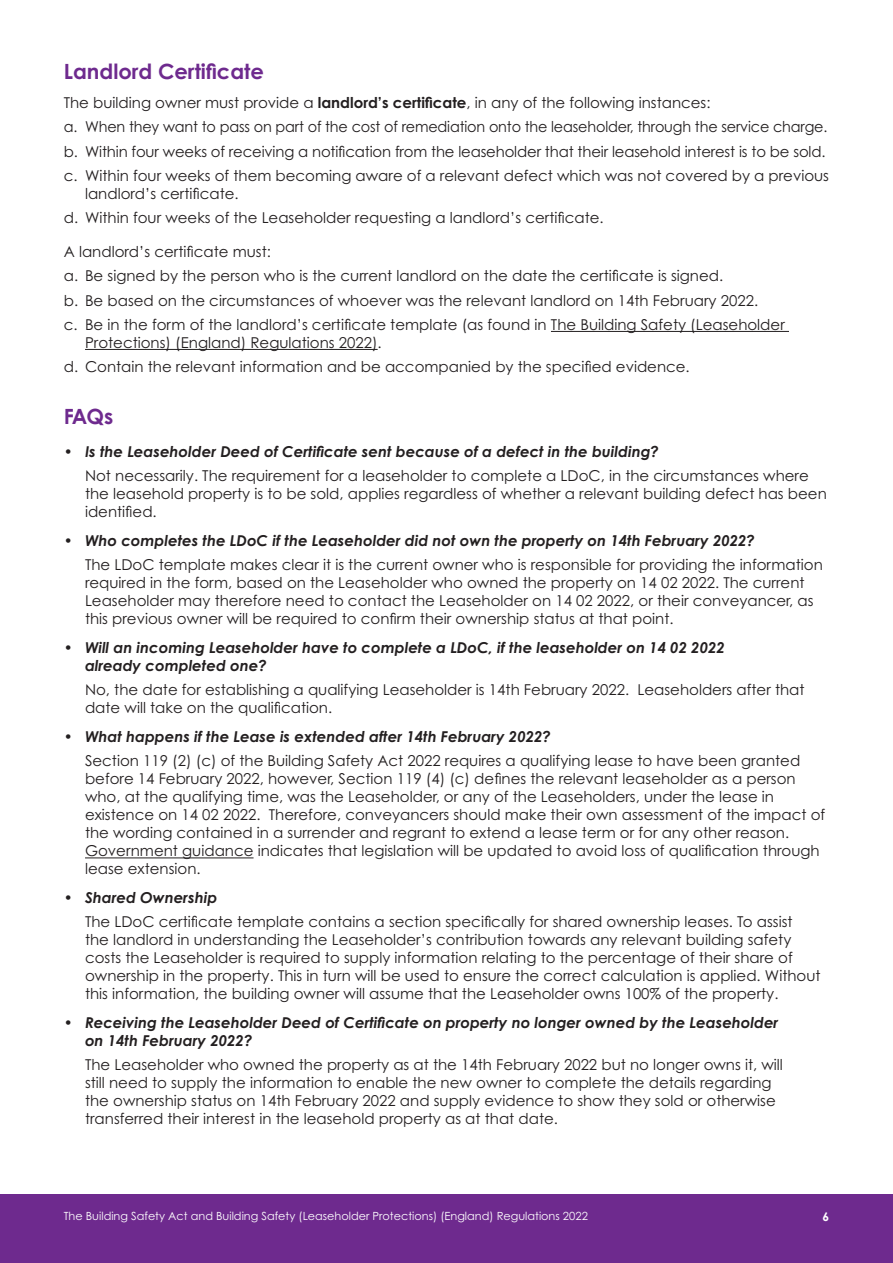
<style>
.page{position:relative;width:893px;height:1263px;background:#fff}
.page>*{position:absolute;margin:0;border:0;box-sizing:border-box;transform-origin:0 0}
.Section_Headings{font:700 21px "Century Gothic Pro";color:#6e2a8e}
.Body_Indent{font:15px/18px "Century Gothic Pro";color:#231f20}
.Question{font:italic 700 15px/18px "Century Gothic Pro";color:#231f20}
.Body{font:15px "Century Gothic Pro";color:#231f20}
.Body_Indent-2{font:15px "Century Gothic Pro";color:#231f20;scale:.96 1}
.t1{font:700 12px "Century Gothic Pro";color:#fff}
.t2{font:11.25px "Century Gothic Pro";color:#fff}
.s1{font-weight:700}
</style>
<div class="page">
<div style="left:0;top:1195px;width:893px;height:68px;background:#6e2a8e"></div>
<hr style="left:551px;top:331px;width:238px;height:1px;background:#231f20">
<hr style="left:85px;top:349px;width:293px;height:1px;background:#231f20">
<hr style="left:85px;top:857px;width:169px;height:1px;background:#231f20">
<p class="Section_Headings" style="left:64px;top:59px;width:202px">Landlord Certificate</p>
<p class="Body" style="left:64px;top:93px;width:648px">The building owner must provide a <span class="s1">landlord’s certificate</span>, in any of the following instances:</p>
<p class="Body_Indent-2" style="left:64px;top:118px;width:797px">a. When they want to pass on part of the cost of remediation onto the leaseholder, through the service charge.</p>
<p class="Body_Indent" style="left:64px;top:142px;width:763px">b. Within four weeks of receiving a notification from the leaseholder that their leasehold interest is to be sold.</p>
<p class="Body_Indent" style="left:85px;top:166px;width:746px;text-indent:-21px">c. Within four weeks of them becoming aware of a relevant defect which was not covered by a previous landlord’s certificate.</p>
<p class="Body_Indent" style="left:64px;top:209px;width:541px">d. Within four weeks of the Leaseholder requesting a landlord’s certificate.</p>
<p class="Body" style="left:64px;top:242px;width:209px">A landlord’s certificate must:</p>
<p class="Body_Indent" style="left:64px;top:267px;width:661px">a. Be signed by the person who is the current landlord on the date the certificate is signed.</p>
<p class="Body_Indent" style="left:64px;top:291px;width:696px">b. Be based on the circumstances of whoever was the relevant landlord on 14th February 2022.</p>
<p class="Body_Indent" style="left:85px;top:315px;width:701px;text-indent:-21px">c. Be in the form of the landlord’s certificate template (as found in The Building Safety (Leaseholder<br>Protections) (England) Regulations 2022).</p>
<p class="Body_Indent" style="left:64px;top:358px;width:627px">d. Contain the relevant information and be accompanied by the specified evidence.</p>
<p class="Section_Headings" style="left:64px;top:403px;width:51px">FAQs</p>
<p class="Question" style="left:64px;top:442px;width:597px">• Is the Leaseholder Deed of Certificate sent because of a defect in the building?</p>
<p class="Body_Indent" style="left:85px;top:467px;width:743px">Not necessarily. The requirement for a leaseholder to complete a LDoC, in the circumstances where the leasehold property is to be sold, applies regardless of whether a relevant building defect has been identified.</p>
<p class="Question" style="left:64px;top:531px;width:693px">• Who completes the LDoC if the Leaseholder did not own the property on 14th February 2022?</p>
<p class="Body_Indent" style="left:85px;top:556px;width:739px">The LDoC template makes clear it is the current owner who is responsible for providing the information required in the form, based on the Leaseholder who owned the property on 14 02 2022. The current Leaseholder may therefore need to contact the Leaseholder on 14 02 2022, or their conveyancer, as this previous owner will be required to confirm their ownership status at that point.</p>
<p class="Question" style="left:85px;top:638px;width:641px;text-indent:-21px">• Will an incoming Leaseholder have to complete a LDoC, if the leaseholder on 14 02 2022 already completed one?</p>
<p class="Body_Indent" style="left:85px;top:681px;width:721px">No, the date for establishing a qualifying Leaseholder is 14th February 2022. Leaseholders after that date will take on the qualification.</p>
<p class="Question" style="left:64px;top:727px;width:489px">• What happens if the Lease is extended after 14th February 2022?</p>
<p class="Body_Indent" style="left:85px;top:752px;width:742px">Section 119 (2) (c) of the Building Safety Act 2022 requires a qualifying lease to have been granted before 14 February 2022, however, Section 119 (4) (c) defines the relevant leaseholder as a person who, at the qualifying time, was the Leaseholder, or any of the Leaseholders, under the lease in existence on 14 02 2022. Therefore, conveyancers should make their own assessment of the impact of the wording contained in a surrender and regrant to extend a lease term or for any other reason.<br>Government guidance indicates that legislation will be updated to avoid loss of qualification through lease extension.</p>
<p class="Question" style="left:64px;top:888px;width:155px">• Shared Ownership</p>
<p class="Body_Indent" style="left:85px;top:913px;width:737px">The LDoC certificate template contains a section specifically for shared ownership leases. To assist<br>the landlord in understanding the Leaseholder’s contribution towards any relevant building safety costs the Leaseholder is required to supply information relating to the percentage of their share of ownership in the property. This in turn will be used to ensure the correct calculation is applied. Without this information, the building owner will assume that the Leaseholder owns 100% of the property.</p>
<p class="Question" style="left:85px;top:1013px;width:695px;text-indent:-21px">• Receiving the Leaseholder Deed of Certificate on property no longer owned by the Leaseholder on 14th February 2022?</p>
<p class="Body_Indent" style="left:85px;top:1056px;width:699px">The Leaseholder who owned the property as at the 14th February 2022 but no longer owns it, will still need to supply the information to enable the new owner to complete the details regarding the ownership status on 14th February 2022 and supply evidence to show they sold or otherwise transferred their interest in the leasehold property as at that date.</p>
<p class="t2" style="left:64px;top:1209px;width:526px">The Building Safety Act and Building Safety (Leaseholder Protections) (England) Regulations 2022</p>
<p class="t1" style="left:822px;top:1209px;width:8px">6</p>
</div>
